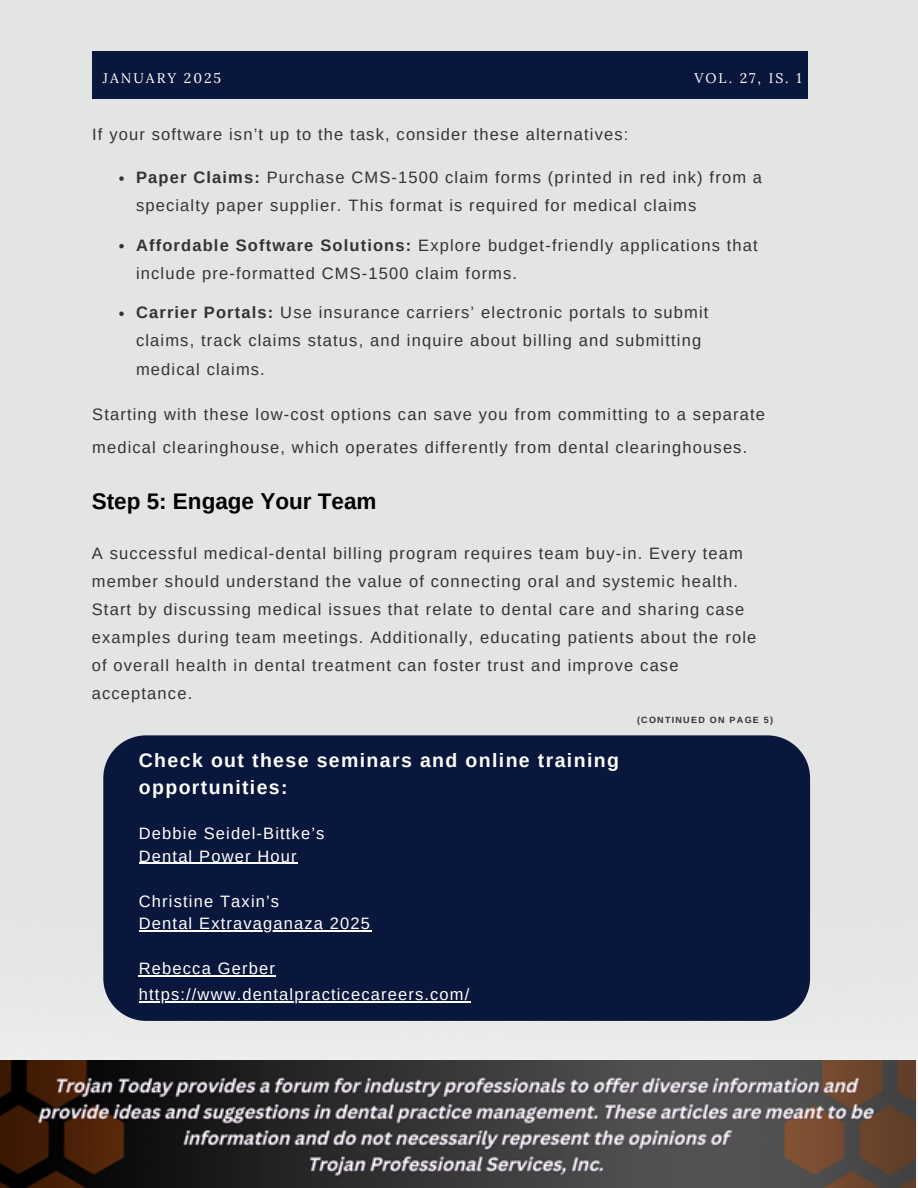
<style>
.page{position:relative;width:918px;height:1188px;background:#e2e5e4}
.page>*{position:absolute;margin:0;border:0;box-sizing:border-box;transform-origin:0 0}
.t1{font:700 22.5px "Arimo";color:#000}
.t2{font:700 19.5px/27px "Arimo";letter-spacing:.07em;color:#fff}
.t3{font:16.5px/28.2px "Arimo";letter-spacing:.07em;color:#323432}
.t4{font:16.5px/22.5px "Arimo";letter-spacing:.07em;color:#fff}
.t5{font:13.95px "Lora";letter-spacing:.14em;color:#fff}
.t6{font:700 9px "Arimo";letter-spacing:.14em;color:#323432}
.s1{font-weight:700}
</style>
<div class="page">
<img style="left:0;top:1060px;width:916px;height:128px">
<svg style="left:119px;top:176px;width:5px;height:5px"></svg>
<svg style="left:119px;top:244px;width:5px;height:4px"></svg>
<div style="left:103px;top:735px;width:707px;height:286px;background:#0a173c"></div>
<hr style="left:139px;top:863px;width:159px;height:1px;background:#fff">
<hr style="left:139px;top:930px;width:232px;height:1px;background:#fff">
<hr style="left:139px;top:975px;width:137px;height:1px;background:#fff">
<hr style="left:139px;top:1001px;width:332px;height:1px;background:#fff">
<div style="left:92px;top:52px;width:715px;height:46px;background:#0a173c"></div>
<svg style="left:119px;top:312px;width:5px;height:4px"></svg>
<p class="t5" style="left:103px;top:69px;width:120px">JANUARY 2025</p>
<h2 class="t5" style="left:694px;top:69px;width:108px">VOL. 27, IS. 1</h2>
<h4 class="t3" style="left:92px;top:120px;width:538px">If your software isn’t up to the task, consider these alternatives:</h4>
<h3 class="t3" style="left:136px;top:163px;width:628px"><span class="s1">Paper Claims:</span> Purchase CMS-1500 claim forms (printed in red ink) from a specialty paper supplier. This format is required for medical claims</h3>
<h3 class="t3" style="left:136px;top:231px;width:623px"><span class="s1">Affordable Software Solutions:</span> Explore budget-friendly applications that include pre-formatted CMS-1500 claim forms.</h3>
<h4 class="t3" style="left:136px;top:298px;width:574px"><span class="s1">Carrier Portals:</span> Use insurance carriers’ electronic portals to submit claims, track claims status, and inquire about billing and submitting medical claims.</h4>
<h4 class="t3" style="left:92px;top:398px;width:674px;line-height:32.7px">Starting with these low-cost options can save you from committing to a separate medical clearinghouse, which operates differently from dental clearinghouses.</h4>
<h4 class="t1" style="left:92px;top:489px;width:286px">Step 5: Engage Your Team</h4>
<p class="t3" style="left:92px;top:539px;width:666px">A successful medical-dental billing program requires team buy-in. Every team member should understand the value of connecting oral and systemic health.<br>Start by discussing medical issues that relate to dental care and sharing case examples during team meetings. Additionally, educating patients about the role of overall health in dental treatment can foster trust and improve case acceptance.</p>
<p class="t2" style="left:139px;top:747px;width:482px">Check out these seminars and online training opportunities:</p>
<p class="t4" style="left:139px;top:822px;width:187px">Debbie Seidel-Bittke’s<br>Dental Power Hour</p>
<h4 class="t4" style="left:139px;top:890px;width:142px">Christine Taxin’s</h4>
<h1 class="t4" style="left:139px;top:912px;width:233px">Dental Extravaganaza 2025</h1>
<h1 class="t4" style="left:139px;top:957px;width:137px">Rebecca Gerber</h1>
<h4 class="t4" style="left:139px;top:983px;width:332px">https://www.dentalpracticecareers.com/</h4>
<p class="t6" style="left:637px;top:715px;width:138px">(CONTINUED ON PAGE 5)</p>
</div>
